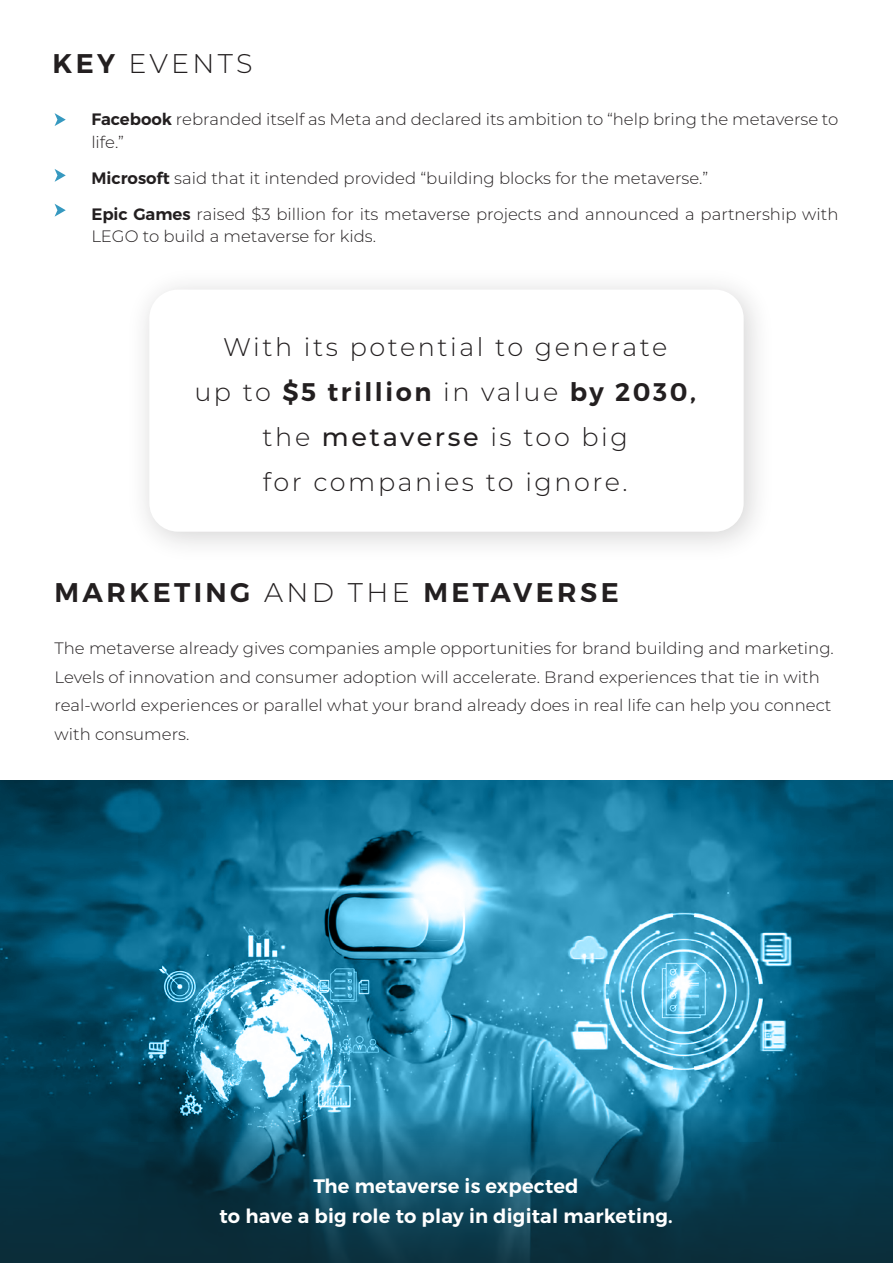
<style>
.page{position:relative;width:893px;height:1263px;background:#fff}
.page>*{position:absolute;margin:0;border:0;box-sizing:border-box;transform-origin:0 0}
.t1{font:600 27px "Montserrat";letter-spacing:.125em;color:#231f20}
.t2{font:300 27px "Montserrat";letter-spacing:.115em;color:#231f20}
.t3{font:300 25.5px/45px "Montserrat";letter-spacing:.1em;color:#231f20;text-align:center}
.t4{font:600 19.5px/30px "Montserrat";letter-spacing:.01em;color:#fff;text-align:center}
.t5{font:300 16.5px/28.5px "Montserrat";color:#231f20}
.s1{font-weight:600}
.s2{font-weight:500}
.s3{font-weight:300}
</style>
<div class="page">
<svg style="left:55px;top:113px;width:11px;height:13px"></svg>
<svg style="left:55px;top:169px;width:11px;height:13px"></svg>
<svg style="left:55px;top:204px;width:11px;height:13px"></svg>
<img style="left:0;top:781px;width:893px;height:328px">
<svg style="left:0;top:1109px;width:893px;height:154px;background:#0c4358"></svg>
<h1 class="t2" style="left:52px;top:46px;width:202px"><span class="s1">KEY</span> EVENTS</h1>
<p class="t5" style="left:91px;top:107px;width:749px;line-height:22.5px"><span class="s1">Facebook</span> rebranded itself as Meta and declared its ambition to “help bring the metaverse to life.”</p>
<p class="t5" style="left:91px;top:159px;width:749px;line-height:36px"><span class="s1">Microsoft</span> said that it intended provided “building blocks for the metaverse.”<br><span class="s1">Epic Games</span> raised $3 billion for its metaverse projects and announced a partnership with</p>
<p class="t5" style="left:91px;top:221px;width:286px">LEGO to build a metaverse for kids.</p>
<h2 class="t3" style="left:194px;top:324px;width:503px">With its potential to generate<br>up to <span class="s1">$5 trillion</span> in value <span class="s1">by 2030, </span>the <span class="s2">metaverse</span> is too big<br>for companies to ignore.</h2>
<h1 class="t1" style="left:55px;top:576px;width:566px">MARKETING <span class="s3">AND THE</span> METAVERSE</h1>
<p class="t5" style="left:55px;top:634px;width:781px">The metaverse already gives companies ample opportunities for brand building and marketing.<br>Levels of innovation and consumer adoption will accelerate. Brand experiences that tie in with real-world experiences or parallel what your brand already does in real life can help you connect with consumers.</p>
<p class="t4" style="left:220px;top:1171px;width:455px">The metaverse is expected<br>to have a big role to play in digital marketing.</p>
</div>
